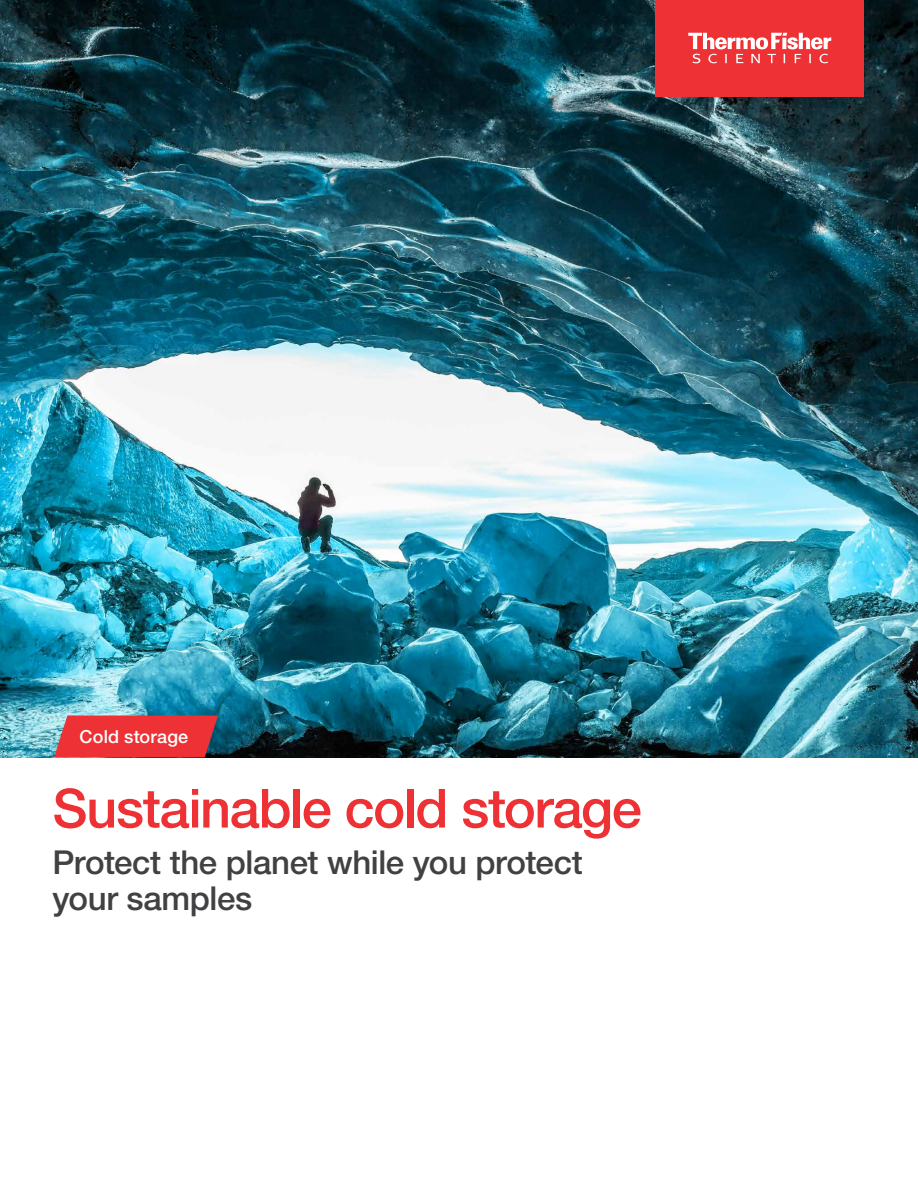
<style>
.page{position:relative;width:918px;height:1188px;background:#fff}
.page>*{position:absolute;margin:0;border:0;box-sizing:border-box;transform-origin:0 0}
.t1{font:500 54px "Helvetica Neue LTW1 G";letter-spacing:-.025em;color:#ee3134}
.t2{font:500 33px/36px "Helvetica Neue LTW1 G";letter-spacing:-.015em;color:#414042}
.t3{font:500 18px "Helvetica Neue LTW1 G";letter-spacing:.01em;color:#fff}
</style>
<div class="page">
<img style="left:0;top:0;width:918px;height:758px">
<svg style="left:54px;top:716px;width:164px;height:42px;background:#de383c"></svg>
<div style="left:656px;top:0;width:208px;height:96px;background:#ee3134"></div>
<svg style="left:688px;top:33px;width:143px;height:30px"></svg>
<p class="t3" style="left:80px;top:726px;width:110px">Cold storage</p>
<h1 class="t1" style="left:52px;top:776px;width:591px">Sustainable cold storage</h1>
<p class="t2" style="left:52px;top:844px;width:532px">Protect the planet while you protect your samples</p>
</div>
